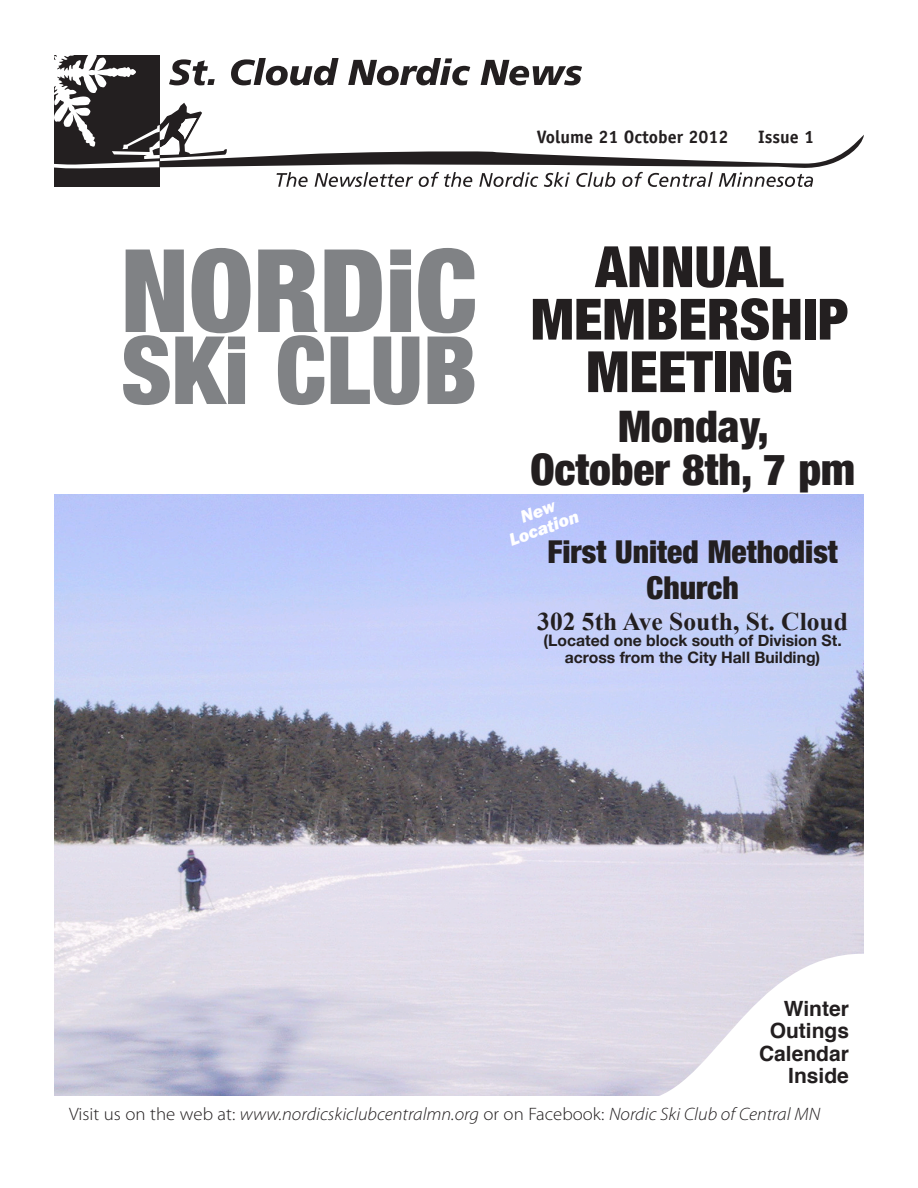
<style>
.page{position:relative;width:918px;height:1188px;background:#fff}
.page>*{position:absolute;margin:0;border:0;box-sizing:border-box;transform-origin:0 0}
.Article_Headings{font:900 condensed 115.5px "Helvetica Neue";color:#808285}
.Article_Headings-2{font:900 condensed 94.5px "Helvetica Neue";color:#808285}
.Article_Headings-3{font:900 condensed 57px/52.5px "Helvetica Neue";color:#231f20;text-align:center}
.Article_Headings-4{font:900 condensed 43.5px/43.5px "Helvetica Neue";color:#231f20;text-align:center}
.Article_Headings-5{font:900 condensed 31.5px/36px "Helvetica Neue";color:#231f20;text-align:center}
.t1{font:700 25.5px "Times New Roman";color:#231f20}
.Sub_Headings{font:700 21px/22.5px "Helvetica";color:#231f20;text-align:right}
.Sub_Headings-2{font:italic 300 18px "Myriad Pro";color:#231f20;scale:1.05 1}
.t2{font:700 18px "Officina Sans";color:#231f20}
.Outings_Headings{font:italic 800 18px/18px "Franklin Got Md ITC";color:#fff;text-align:center}
.Outings_Headings-2{font:700 15.75px/16.5px "Helvetica Neue";color:#231f20;text-align:center}
.s1{font-style:normal}
</style>
<div class="page">
<img style="left:54px;top:495px;width:810px;height:600px">
<svg style="left:54px;top:55px;width:810px;height:132px"></svg>
<div style="left:535px;top:127px;width:293px;height:24px;background:#fff"></div>
<svg style="left:604px;top:954px;width:260px;height:142px"></svg>
<p class="t2" style="left:537px;top:125px;width:193px">Volume 21 October 2012</p>
<p class="t2" style="left:758px;top:125px;width:57px">Issue 1</p>
<p class="Article_Headings" style="left:121px;top:220px;width:359px">NORDiC</p>
<p class="Article_Headings-2" style="left:121px;top:312px;width:357px">SKi CLUB</p>
<p class="Article_Headings-3" style="left:531px;top:240px;width:319px">ANNUAL<br>MEMBERSHIP<br>MEETING</p>
<p class="Article_Headings-4" style="left:530px;top:404px;width:326px">Monday,<br>October 8th, 7 pm</p>
<p class="Outings_Headings" style="left:501px;top:515px;width:74px;rotate:-20deg">New<br>Location</p>
<p class="Article_Headings-5" style="left:547px;top:533px;width:292px">First United Methodist<br>Church</p>
<p class="t1" style="left:537px;top:604px;width:312px">302 5th Ave South, St. Cloud</p>
<p class="Outings_Headings-2" style="left:543px;top:632px;width:300px">(Located one block south of Division St. across from the City Hall Building)</p>
<p class="Sub_Headings" style="left:759px;top:997px;width:91px">Winter<br>Outings<br>Calendar<br>Inside</p>
<p class="Sub_Headings-2" style="left:69px;top:1103px;width:717px"><span class="s1">Visit us on the web at:</span> www.nordicskiclubcentralmn.org <span class="s1">or on Facebook:</span> Nordic Ski Club of Central MN</p>
</div>
